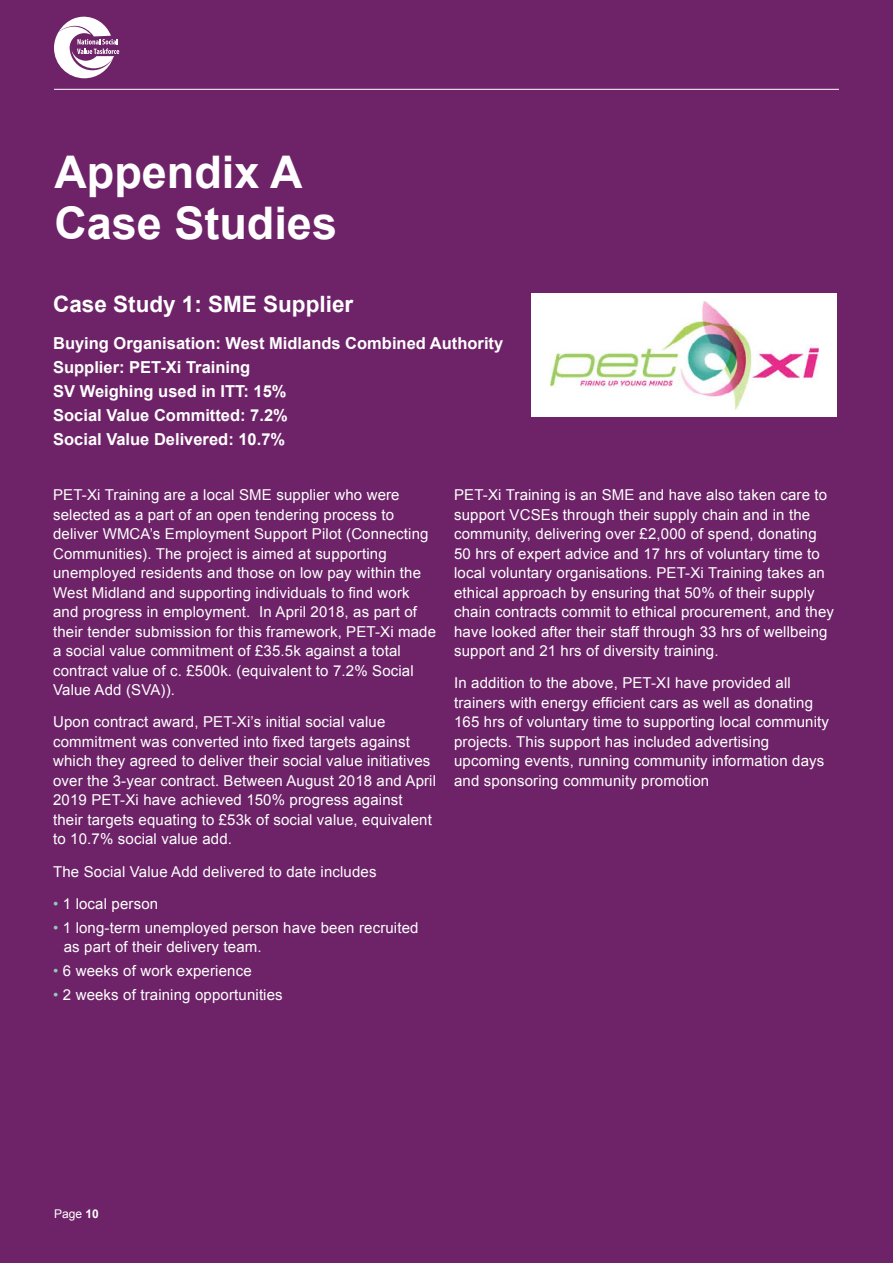
<style>
.page{position:relative;width:893px;height:1263px;background:#6e2368}
.page>*{position:absolute;margin:0;border:0;box-sizing:border-box;transform-origin:0 0}
.t1{font:700 45px/51px "Arial";color:#fff}
.t2{font:700 22.5px "Arial";color:#fff}
.t3{font:700 16.5px/24px "Arial";color:#fff}
.t4{font:15px/19.5px "Arial";letter-spacing:.01em;color:#fff}
.t5{font:12px "Arial";color:#fff}
.s1{color:#8fccb5}
.s2{font-weight:700}
</style>
<div class="page">
<svg style="left:54px;top:16px;width:65px;height:62px"></svg>
<hr style="left:54px;top:89px;width:785px;height:1px;background:#fff">
<div style="left:531px;top:294px;width:306px;height:123px;background:#fff"></div>
<img style="left:550px;top:301px;width:269px;height:108px">
<h1 class="t1" style="left:54px;top:148px;width:284px">Appendix A<br>Case Studies</h1>
<h2 class="t2" style="left:53px;top:289px;width:302px">Case Study 1: SME Supplier</h2>
<p class="t3" style="left:53px;top:332px;width:452px">Buying Organisation: West Midlands Combined Authority Supplier: PET-Xi Training<br>SV Weighing used in ITT: 15%<br>Social Value Committed: 7.2%<br>Social Value Delivered: 10.7%</p>
<p class="t4" style="left:53px;top:485px;width:384px">PET-Xi Training are a local SME supplier who were selected as a part of an open tendering process to deliver WMCA’s Employment Support Pilot (Connecting Communities). The project is aimed at supporting unemployed residents and those on low pay within the West Midland and supporting individuals to find work and progress in employment. In April 2018, as part of their tender submission for this framework, PET-Xi made a social value commitment of £35.5k against a total contract value of c. £500k. (equivalent to 7.2% Social Value Add (SVA)).</p>
<p class="t4" style="left:53px;top:712px;width:384px">Upon contract award, PET-Xi’s initial social value commitment was converted into fixed targets against which they agreed to deliver their social value initiatives over the 3-year contract. Between August 2018 and April 2019 PET-Xi have achieved 150% progress against their targets equating to £53k of social value, equivalent to 10.7% social value add.</p>
<p class="t4" style="left:53px;top:862px;width:325px">The Social Value Add delivered to date includes</p>
<p class="t4" style="left:53px;top:894px;width:107px"><span class="s1">•</span> 1 local person</p>
<p class="t4" style="left:64px;top:918px;width:356px;text-indent:-11px"><span class="s1">•</span> 1 long-term unemployed person have been recruited as part of their delivery team.</p>
<p class="t4" style="left:53px;top:961px;width:200px"><span class="s1">•</span> 6 weeks of work experience</p>
<p class="t4" style="left:53px;top:985px;width:231px"><span class="s1">•</span> 2 weeks of training opportunities</p>
<p class="t4" style="left:454px;top:485px;width:381px">PET-Xi Training is an SME and have also taken care to support VCSEs through their supply chain and in the community, delivering over £2,000 of spend, donating 50 hrs of expert advice and 17 hrs of voluntary time to local voluntary organisations. PET-Xi Training takes an ethical approach by ensuring that 50% of their supply chain contracts commit to ethical procurement, and they have looked after their staff through 33 hrs of wellbeing support and 21 hrs of diversity training.</p>
<p class="t4" style="left:454px;top:673px;width:376px">In addition to the above, PET-XI have provided all trainers with energy efficient cars as well as donating 165 hrs of voluntary time to supporting local community projects. This support has included advertising upcoming events, running community information days and sponsoring community promotion</p>
<p class="t5" style="left:54px;top:1205px;width:46px">Page <span class="s2">10</span></p>
</div>
